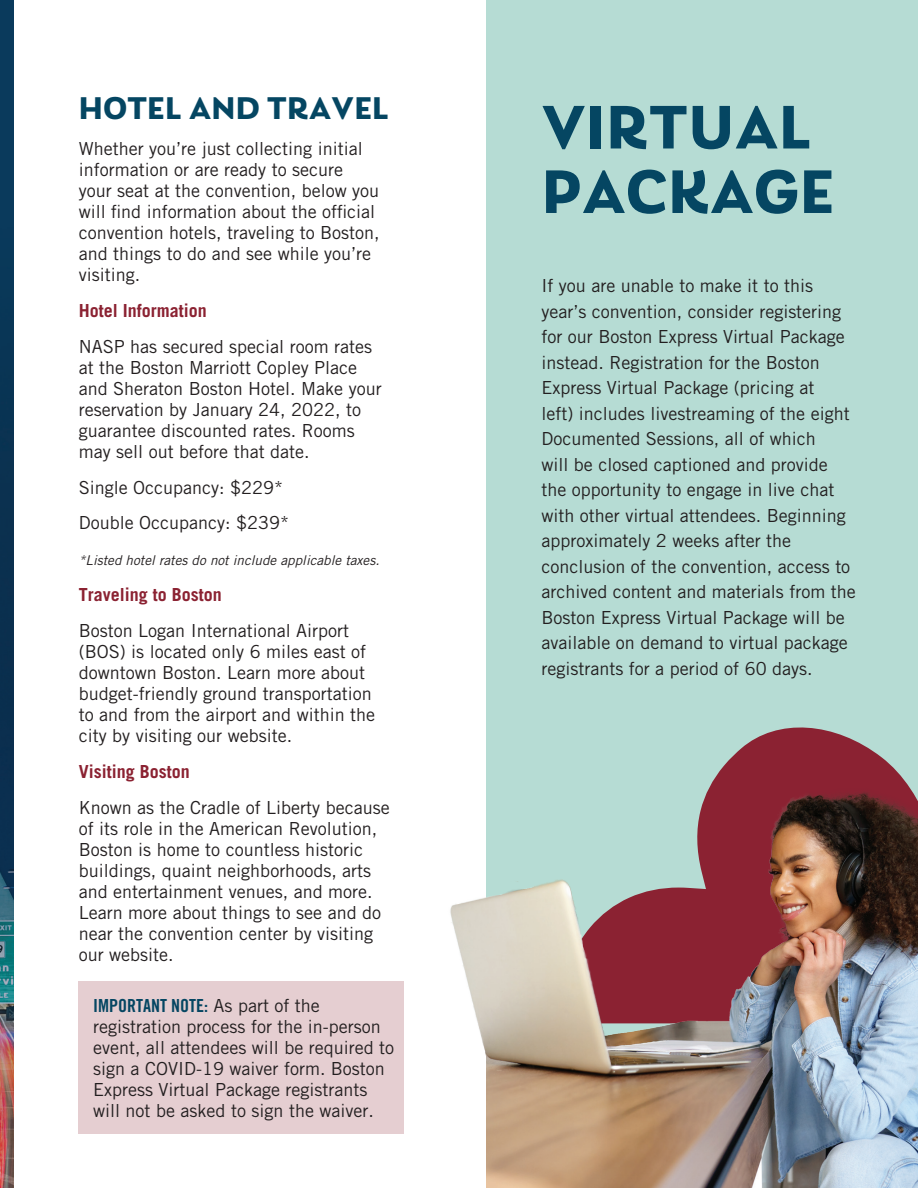
<style>
.page{position:relative;width:918px;height:1188px;background:#fff}
.page>*{position:absolute;margin:0;border:0;box-sizing:border-box;transform-origin:0 0}
.t1{font:700 64.5px/64.5px "Laca";letter-spacing:.01em;color:#054662}
.t2{font:700 33px "Laca";letter-spacing:.01em;color:#054662}
.t3{font:18px/21px "Trade Gothic";color:#231f20}
.t4{font:700 18px "Trade Gothic";color:#8b2232}
.t5{font:italic 13.5px "Trade Gothic";color:#231f20}
.s1{font-family:"Trade Gothic Bold Cond Twenty";color:#054662}
</style>
<div class="page">
<img style="left:0;top:0;width:13px;height:1188px">
<div style="left:486px;top:0;width:432px;height:1188px;background:#b6dcd4"></div>
<img style="left:403px;top:727px;width:515px;height:461px">
<div style="left:78px;top:981px;width:325px;height:153px;background:#e5ced1"></div>
<p class="t2" style="left:79px;top:89px;width:311px">HOTEL AND TRAVEL</p>
<p class="t3" style="left:79px;top:138px;width:302px">Whether you’re just collecting initial information or are ready to secure your seat at the convention, below you will find information about the official convention hotels, traveling to Boston, and things to do and see while you’re visiting.</p>
<p class="t4" style="left:79px;top:299px;width:130px">Hotel Information</p>
<p class="t3" style="left:79px;top:336px;width:304px">NASP has secured special room rates at the Boston Marriott Copley Place and Sheraton Boston Hotel. Make your reservation by January 24, 2022, to guarantee discounted rates. Rooms may sell out before that date.</p>
<p class="t3" style="left:79px;top:476px;width:206px">Single Occupancy: $229*</p>
<p class="t3" style="left:79px;top:512px;width:212px">Double Occupancy: $239*</p>
<p class="t5" style="left:79px;top:552px;width:302px">*Listed hotel rates do not include applicable taxes.</p>
<p class="t4" style="left:79px;top:584px;width:145px">Traveling to Boston</p>
<p class="t3" style="left:79px;top:620px;width:298px">Boston Logan International Airport (BOS) is located only 6 miles east of downtown Boston. Learn more about budget-friendly ground transportation to and from the airport and within the city by visiting our website.</p>
<p class="t4" style="left:79px;top:760px;width:113px">Visiting Boston</p>
<p class="t3" style="left:79px;top:797px;width:312px">Known as the Cradle of Liberty because of its role in the American Revolution, Boston is home to countless historic buildings, quaint neighborhoods, arts and entertainment venues, and more.<br>Learn more about things to see and do near the convention center by visiting our website.</p>
<p class="t3" style="left:93px;top:995px;width:303px"><span class="s1">IMPORTANT NOTE:</span> As part of the registration process for the in-person event, all attendees will be required to sign a COVID-19 waiver form. Boston Express Virtual Package registrants will not be asked to sign the waiver.</p>
<p class="t1" style="left:542px;top:95px;width:294px">VIRTUAL<br>PACKAGE</p>
<p class="t3" style="left:541px;top:273px;width:316px;line-height:25.5px">If you are unable to make it to this year’s convention, consider registering for our Boston Express Virtual Package instead. Registration for the Boston Express Virtual Package (pricing at<br>left) includes livestreaming of the eight Documented Sessions, all of which<br>will be closed captioned and provide the opportunity to engage in live chat with other virtual attendees. Beginning approximately 2 weeks after the conclusion of the convention, access to archived content and materials from the Boston Express Virtual Package will be available on demand to virtual package registrants for a period of 60 days.</p>
</div>
